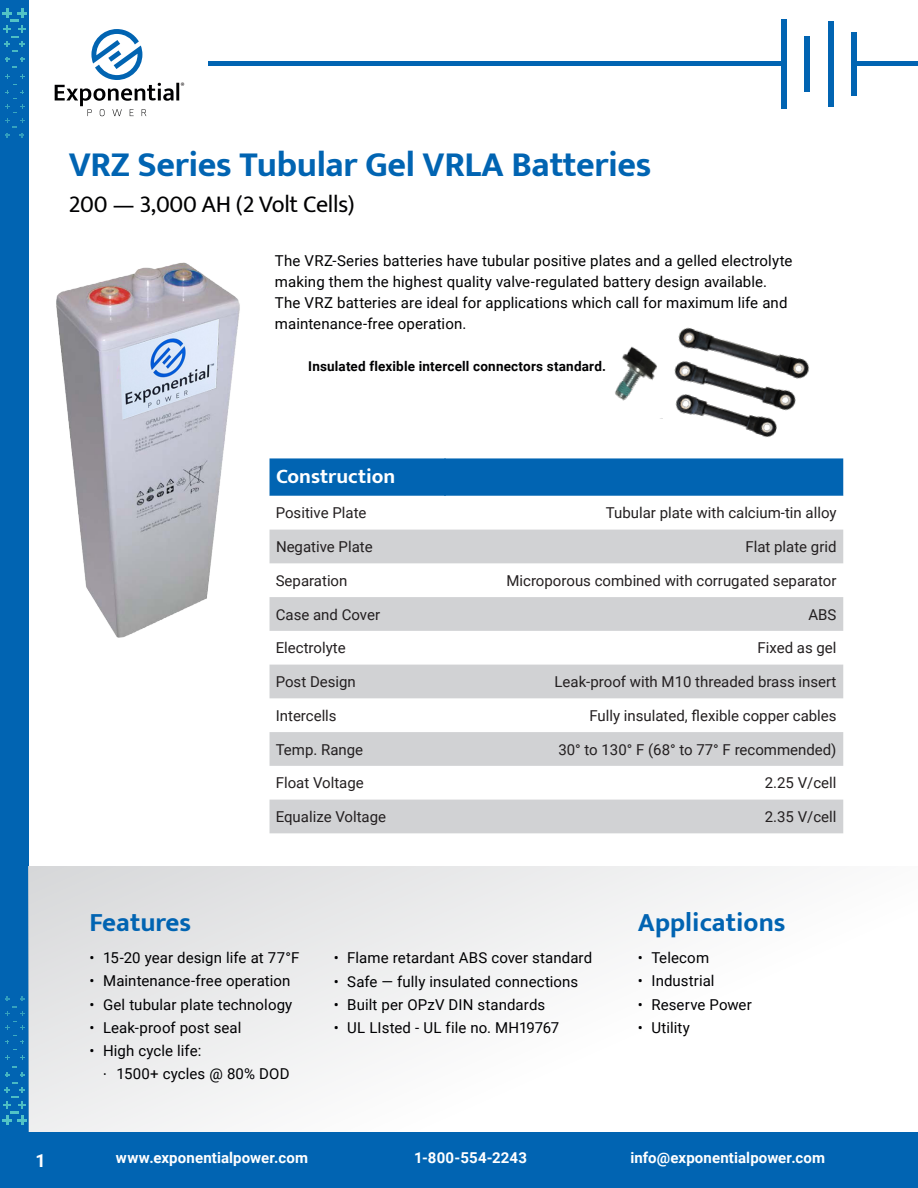
<style>
.page{position:relative;width:918px;height:1188px;background:#fff}
.page>*{position:absolute;margin:0;border:0;box-sizing:border-box;transform-origin:0 0}
.EP-Mukta_Main_Blue_Heading{font:700 36px "Mukta";letter-spacing:-.01em;color:#0164b2}
.EP-Mukta_Blue_Bullet_Headings{font:700 27px "Mukta";color:#0164b2}
.EP-Robo_BLK_Sub-Heading_Large{font:24px "Mukta";letter-spacing:-.01em;color:#000002}
.EP-TableText-center{font:700 21px "Mukta";color:#fff}
.t1{font:700 18px "Roboto";color:#fff}
.EP-Robo-Bullets{font:15px/21px "Roboto";letter-spacing:.005em;color:#000002}
.EP-TableText-center-2{font:15px "Roboto";color:#231f20}
.t2{font:700 15px "Roboto";letter-spacing:.01em;color:#fff}
.EP-Robo-Bullets-2{font:700 13.5px "Roboto";letter-spacing:.015em;color:#000002}
.s1{font-family:"Helvetica Neue LT";font-stretch:condensed}
</style>
<div class="page">
<div style="left:0;top:0;width:29px;height:1139px;background:#0164b2"></div>
<svg style="left:5px;top:996px;width:5px;height:5px"></svg>
<svg style="left:20px;top:996px;width:5px;height:5px"></svg>
<svg style="left:5px;top:1007px;width:19px;height:8px"></svg>
<svg style="left:5px;top:1021px;width:19px;height:8px"></svg>
<svg style="left:5px;top:1035px;width:19px;height:24px"></svg>
<svg style="left:2px;top:1066px;width:25px;height:59px"></svg>
<svg style="left:20px;top:133px;width:4px;height:4px"></svg>
<svg style="left:5px;top:133px;width:4px;height:4px"></svg>
<svg style="left:5px;top:119px;width:19px;height:8px"></svg>
<svg style="left:5px;top:105px;width:19px;height:8px"></svg>
<svg style="left:5px;top:75px;width:19px;height:24px"></svg>
<svg style="left:2px;top:9px;width:25px;height:59px"></svg>
<div style="left:208px;top:61px;width:574px;height:5px;background:#0164b2"></div>
<div style="left:857px;top:61px;width:61px;height:5px;background:#0164b2"></div>
<div style="left:781px;top:19px;width:6px;height:90px;background:#0164b2"></div>
<div style="left:804px;top:36px;width:6px;height:55px;background:#0164b2"></div>
<div style="left:851px;top:32px;width:6px;height:63px;background:#0164b2"></div>
<div style="left:828px;top:21px;width:6px;height:85px;background:#0164b2"></div>
<svg style="left:55px;top:29px;width:129px;height:87px"></svg>
<div style="left:0;top:1132px;width:918px;height:56px;background:#0164b2"></div>
<img style="left:56px;top:262px;width:184px;height:376px">
<div style="left:270px;top:458px;width:573px;height:38px;background:#0164b2"></div>
<svg style="left:270px;top:529px;width:573px;height:1px"></svg>
<svg style="left:270px;top:530px;width:573px;height:135px"></svg>
<svg style="left:270px;top:665px;width:573px;height:168px;fill:#d1d2d4"></svg>
<hr style="left:444px;top:458px;width:2px;height:38px;background:#0164b2">
<img style="left:679px;top:327px;width:131px;height:111px">
<img style="left:615px;top:335px;width:64px;height:84px">
<div style="left:28px;top:867px;width:890px;height:265px;background:linear-gradient(to right,#e4e5e6,#fff)"></div>
<p class="EP-Mukta_Main_Blue_Heading" style="left:69px;top:143px;width:584px">VRZ Series Tubular Gel VRLA Batteries</p>
<p class="EP-Robo_BLK_Sub-Heading_Large" style="left:69px;top:190px;width:287px">200 — 3,000 AH (2 Volt Cells)</p>
<p class="EP-Robo-Bullets" style="left:275px;top:250px;width:519px">The VRZ-Series batteries have tubular positive plates and a gelled electrolyte making them the highest quality valve-regulated battery design available.<br>The VRZ batteries are ideal for applications which call for maximum life and maintenance-free operation.</p>
<p class="EP-Robo-Bullets-2" style="left:308px;top:357px;width:299px">Insulated flexible intercell connectors standard.</p>
<p class="EP-TableText-center" style="left:276px;top:463px;width:121px">Construction</p>
<p class="EP-TableText-center-2" style="left:276px;top:503px;width:92px">Positive Plate</p>
<p class="EP-TableText-center-2" style="left:606px;top:503px;width:232px">Tubular plate with calcium-tin alloy</p>
<p class="EP-TableText-center-2" style="left:276px;top:536px;width:98px">Negative Plate</p>
<p class="EP-TableText-center-2" style="left:745px;top:536px;width:93px">Flat plate grid</p>
<p class="EP-TableText-center-2" style="left:276px;top:570px;width:73px">Separation</p>
<p class="EP-TableText-center-2" style="left:506px;top:570px;width:332px">Microporous combined with corrugated separator</p>
<p class="EP-TableText-center-2" style="left:276px;top:604px;width:106px">Case and Cover</p>
<p class="EP-TableText-center-2" style="left:808px;top:604px;width:30px">ABS</p>
<p class="EP-TableText-center-2" style="left:276px;top:638px;width:71px">Electrolyte</p>
<p class="EP-TableText-center-2" style="left:758px;top:638px;width:80px">Fixed as gel</p>
<p class="EP-TableText-center-2" style="left:276px;top:671px;width:82px">Post Design</p>
<p class="EP-TableText-center-2" style="left:555px;top:671px;width:284px">Leak-proof with M10 threaded brass insert</p>
<p class="EP-TableText-center-2" style="left:276px;top:705px;width:62px">Intercells</p>
<p class="EP-TableText-center-2" style="left:589px;top:705px;width:249px">Fully insulated, flexible copper cables</p>
<p class="EP-TableText-center-2" style="left:276px;top:739px;width:89px">Temp. Range</p>
<p class="EP-TableText-center-2" style="left:558px;top:739px;width:280px">30° to 130° F (68° to 77° F recommended)</p>
<p class="EP-TableText-center-2" style="left:276px;top:773px;width:90px">Float Voltage</p>
<p class="EP-TableText-center-2" style="left:765px;top:773px;width:73px">2.25 V/cell</p>
<p class="EP-TableText-center-2" style="left:276px;top:806px;width:112px">Equalize Voltage</p>
<p class="EP-TableText-center-2" style="left:765px;top:806px;width:73px">2.35 V/cell</p>
<p class="EP-Mukta_Blue_Bullet_Headings" style="left:90px;top:906px;width:103px">Features</p>
<p class="EP-Robo-Bullets" style="left:90px;top:947px;width:211px">• 15-20 year design life at 77°F</p>
<p class="EP-Robo-Bullets" style="left:90px;top:970px;width:202px">• Maintenance-free operation</p>
<p class="EP-Robo-Bullets" style="left:90px;top:993px;width:204px">• Gel tubular plate technology</p>
<p class="EP-Robo-Bullets" style="left:90px;top:1016px;width:153px">• Leak-proof post seal</p>
<p class="EP-Robo-Bullets" style="left:90px;top:1040px;width:113px">• High cycle life:</p>
<p class="EP-Robo-Bullets" style="left:103px;top:1063px;width:188px"><span class="s1">·</span> 1500+ cycles @ 80% DOD</p>
<p class="EP-Robo-Bullets" style="left:334px;top:947px;width:260px">• Flame retardant ABS cover standard</p>
<p class="EP-Robo-Bullets" style="left:334px;top:970px;width:246px">• Safe — fully insulated connections</p>
<p class="EP-Robo-Bullets" style="left:334px;top:993px;width:213px">• Built per OPzV DIN standards</p>
<p class="EP-Robo-Bullets" style="left:334px;top:1016px;width:227px">• UL LIsted - UL file no. MH19767</p>
<p class="EP-Mukta_Blue_Bullet_Headings" style="left:638px;top:906px;width:149px">Applications</p>
<p class="EP-Robo-Bullets" style="left:638px;top:947px;width:73px">• Telecom</p>
<p class="EP-Robo-Bullets" style="left:638px;top:970px;width:78px">• Industrial</p>
<p class="EP-Robo-Bullets" style="left:638px;top:993px;width:115px">• Reserve Power</p>
<p class="EP-Robo-Bullets" style="left:638px;top:1016px;width:54px">• Utility</p>
<p class="t1" style="left:35px;top:1148px;width:12px">1</p>
<p class="t2" style="left:116px;top:1148px;width:194px">www.exponentialpower.com</p>
<p class="t2" style="left:414px;top:1148px;width:115px">1-800-554-2243</p>
<p class="t2" style="left:630px;top:1148px;width:196px">info@exponentialpower.com</p>
</div>
